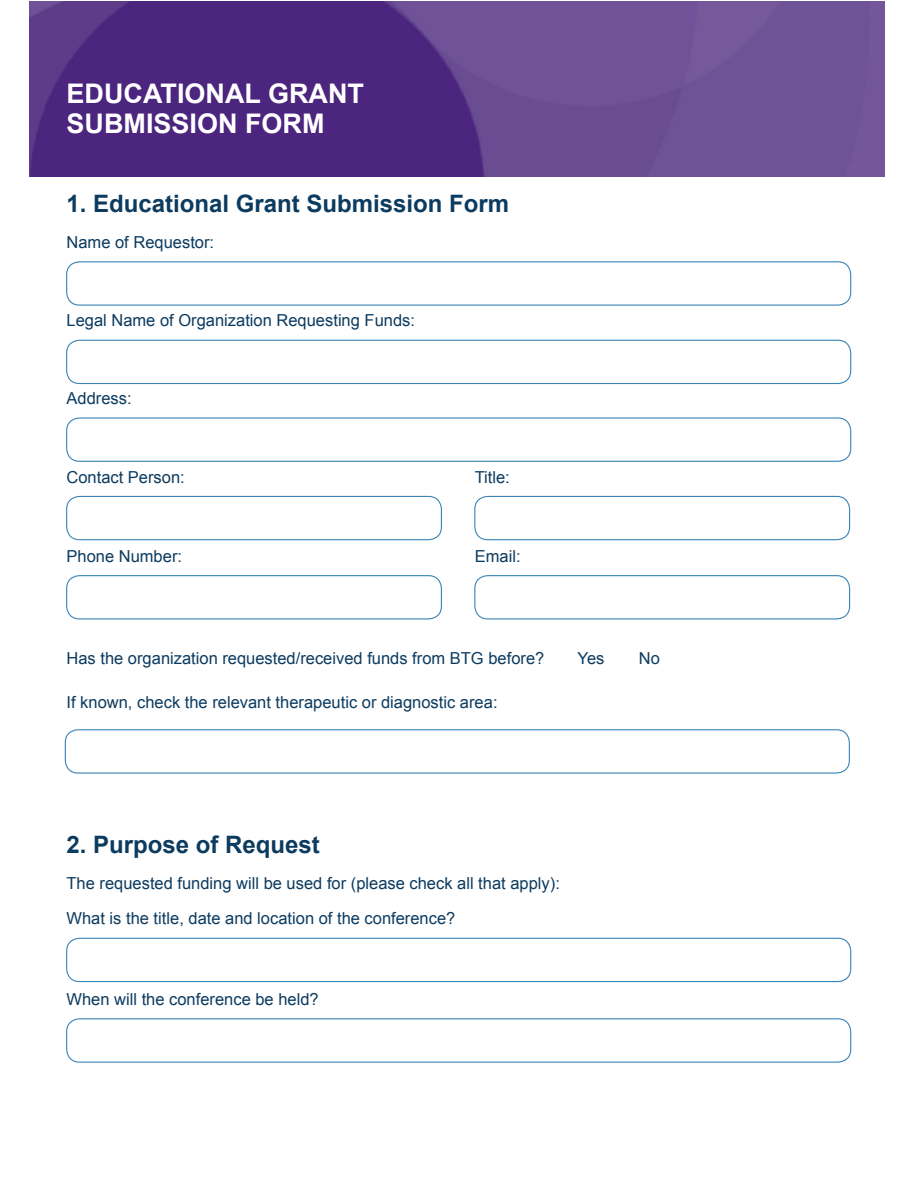
<style>
.page{position:relative;width:918px;height:1188px;background:#fff}
.page>*{position:absolute;margin:0;border:0;box-sizing:border-box;transform-origin:0 0}
.t1{font:700 27px/30px "Arial";color:#fff}
.t2{font:700 24px "Arial";color:#0c3b60}
.t3{font:16.5px/35.2px "Arial";color:#0c3b60}
</style>
<div class="page">
<div style="left:66px;top:261px;width:785px;height:45px;border:1px solid #3a84b6;border-radius:13px"></div>
<div style="left:65px;top:729px;width:785px;height:45px;border:1px solid #3a84b6;border-radius:13px"></div>
<div style="left:66px;top:1018px;width:785px;height:45px;border:1px solid #3a84b6;border-radius:13px"></div>
<div style="left:66px;top:340px;width:785px;height:44px;border:1px solid #3a84b6;border-radius:13px"></div>
<div style="left:66px;top:417px;width:785px;height:45px;border:1px solid #3a84b6;border-radius:13px"></div>
<div style="left:66px;top:496px;width:376px;height:44px;border:1px solid #3a84b6;border-radius:13px"></div>
<div style="left:66px;top:575px;width:376px;height:44px;border:1px solid #3a84b6;border-radius:13px"></div>
<div style="left:474px;top:496px;width:376px;height:44px;border:1px solid #3a84b6;border-radius:13px"></div>
<div style="left:474px;top:575px;width:376px;height:44px;border:1px solid #3a84b6;border-radius:13px"></div>
<img style="left:30px;top:1px;width:854px;height:176px">
<div style="left:66px;top:938px;width:785px;height:44px;border:1px solid #3a84b6;border-radius:13px"></div>
<h1 class="t1" style="left:67px;top:79px;width:299px">EDUCATIONAL GRANT<br>SUBMISSION FORM</h1>
<h2 class="t2" style="left:67px;top:187px;width:444px">1. Educational Grant Submission Form</h2>
<p class="t3" style="left:67px;top:224px;width:149px">Name of Requestor:</p>
<p class="t3" style="left:67px;top:303px;width:350px">Legal Name of Organization Requesting Funds:</p>
<p class="t3" style="left:67px;top:381px;width:67px">Address:</p>
<p class="t3" style="left:67px;top:460px;width:120px">Contact Person:</p>
<p class="t3" style="left:67px;top:539px;width:117px">Phone Number:</p>
<p class="t3" style="left:475px;top:460px;width:37px">Title:</p>
<p class="t3" style="left:475px;top:539px;width:47px">Email:</p>
<p class="t3" style="left:67px;top:641px;width:479px">Has the organization requested/received funds from BTG before?</p>
<p class="t3" style="left:67px;top:685px;width:433px">If known, check the relevant therapeutic or diagnostic area:</p>
<p class="t3" style="left:578px;top:641px;width:28px">Yes</p>
<p class="t3" style="left:639px;top:641px;width:23px">No</p>
<h2 class="t2" style="left:67px;top:828px;width:255px">2. Purpose of Request</h2>
<p class="t3" style="left:67px;top:866px;width:495px">The requested funding will be used for (please check all that apply):<br>What is the title, date and location of the conference?</p>
<p class="t3" style="left:67px;top:981px;width:254px">When will the conference be held?</p>
</div>
